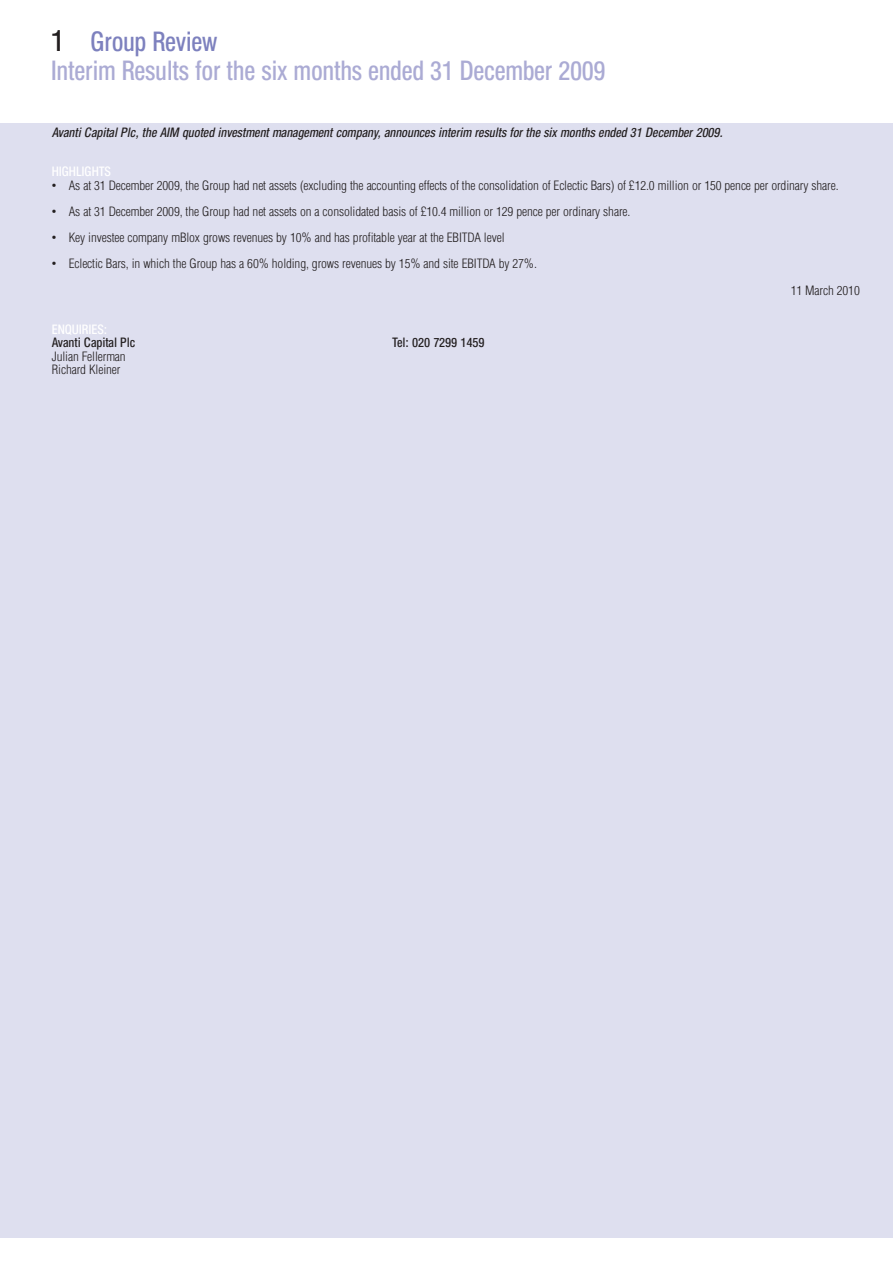
<style>
.page{position:relative;width:893px;height:1263px;background:#fff}
.page>*{position:absolute;margin:0;border:0;box-sizing:border-box;transform-origin:0 0}
.t1{font:500 condensed 30px "Newhouse DT";color:#231f20}
.t2{font:500 condensed 27px "Newhouse DT";letter-spacing:-.015em;color:#ababd4;scale:.96 1}
.t3{font:500 condensed 27px "Newhouse DT";letter-spacing:-.015em;color:#7d81be;scale:.96 1}
.t4{font:300 condensed 13.2px/13.5px "Newhouse DT";letter-spacing:-.01em;color:#231f20}
.t5{font:italic 500 condensed 13.2px "Newhouse DT";letter-spacing:-.01em;color:#231f20}
.t6{font:500 condensed 13.2px "Newhouse DT";letter-spacing:-.01em;color:#231f20}
.t7{font:500 condensed 13.2px "Newhouse DT";letter-spacing:-.01em;color:#fff}
</style>
<div class="page">
<div style="left:0;top:123px;width:893px;height:1114px;background:#dedfef"></div>
<h1 class="t1" style="left:51px;top:30px;width:15px">1</h1>
<h2 class="t3" style="left:91px;top:32px;width:134px">Group Review</h2>
<h2 class="t2" style="left:51px;top:61px;width:579px">Interim Results for the six months ended 31 December 2009</h2>
<p class="t5" style="left:52px;top:127px;width:673px">Avanti Capital Plc, the AIM quoted investment management company, announces interim results for the six months ended 31 December 2009.</p>
<p class="t7" style="left:52px;top:167px;width:61px">HIGHLIGHTS</p>
<p class="t4" style="left:52px;top:179px;width:788px">• As at 31 December 2009, the Group had net assets (excluding the accounting effects of the consolidation of Eclectic Bars) of £12.0 million or 150 pence per ordinary share.</p>
<p class="t4" style="left:52px;top:206px;width:580px">• As at 31 December 2009, the Group had net assets on a consolidated basis of £10.4 million or 129 pence per ordinary share.</p>
<p class="t4" style="left:52px;top:232px;width:454px">• Key investee company mBlox grows revenues by 10% and has profitable year at the EBITDA level</p>
<p class="t4" style="left:52px;top:258px;width:487px">• Eclectic Bars, in which the Group has a 60% holding, grows revenues by 15% and site EBITDA by 27%.</p>
<p class="t4" style="left:791px;top:284px;width:71px">11 March 2010</p>
<p class="t7" style="left:52px;top:324px;width:57px">ENQUIRIES:</p>
<p class="t6" style="left:52px;top:338px;width:85px">Avanti Capital Plc</p>
<p class="t6" style="left:392px;top:338px;width:94px">Tel: 020 7299 1459</p>
<p class="t4" style="left:52px;top:350px;width:75px">Julian Fellerman<br>Richard Kleiner</p>
</div>
